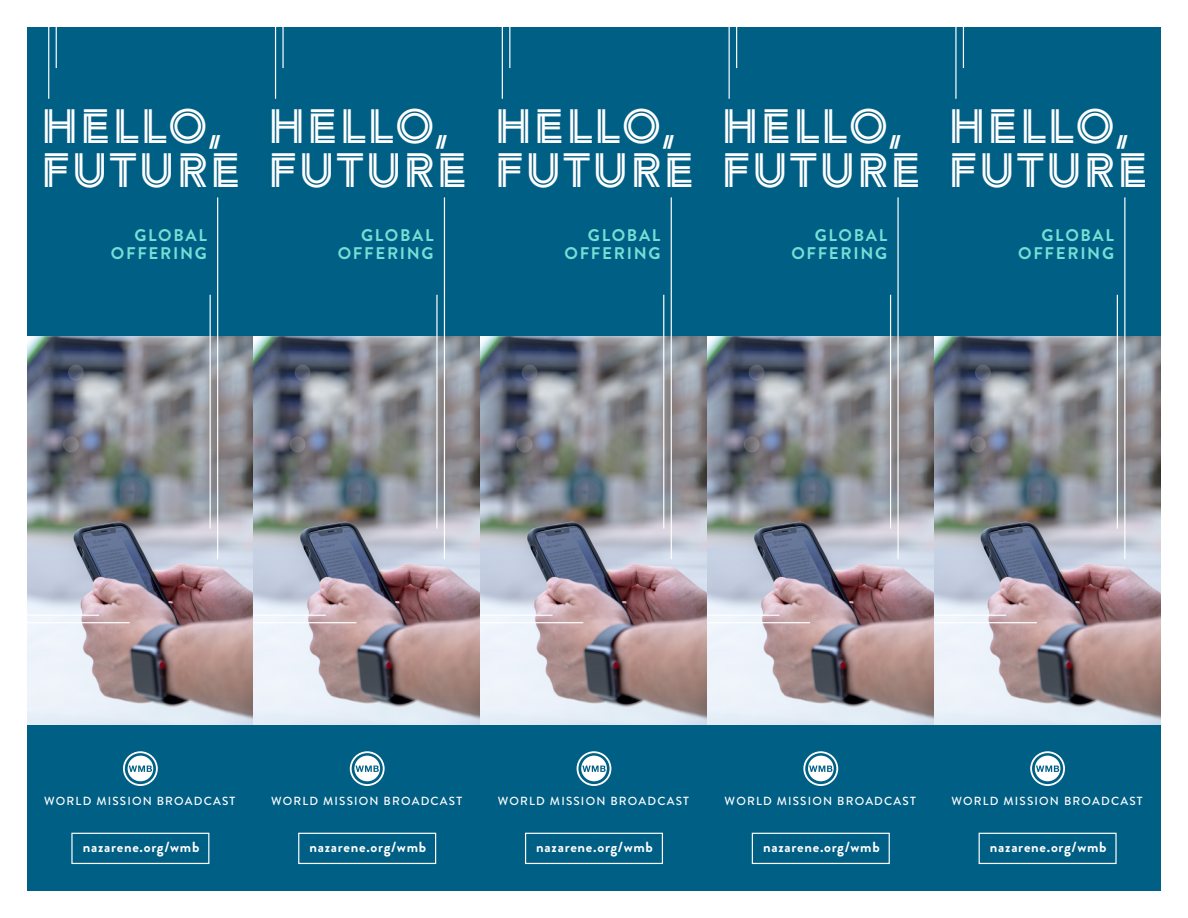
<style>
.page{position:relative;width:1188px;height:918px;background:#fff}
.page>*{position:absolute;margin:0;border:0;box-sizing:border-box;transform-origin:0 0}
.t1{font:47.85px/45px "Arya Double";letter-spacing:.045em;color:#fff}
.t2{font:700 16.95px/18px "Brandon Grotesque";letter-spacing:.1em;color:#77ded5;text-align:right}
.t3{font:700 14.7px "Brandon Grotesque";letter-spacing:.05em;color:#fff}
.t4{font:500 11.7px "Brandon Grotesque";letter-spacing:.1em;color:#fff}
</style>
<div class="page">
<div style="left:27px;top:27px;width:227px;height:864px;background:#005f85"></div>
<img style="left:27px;top:336px;width:227px;height:389px">
<div style="left:71px;top:833px;width:138px;height:31px;border:1px solid #fff"></div>
<hr style="left:217px;top:197px;width:1px;height:362px;background:#fff">
<hr style="left:48px;top:27px;width:1px;height:72px;background:#fff">
<hr style="left:210px;top:295px;width:1px;height:234px;background:#fff">
<hr style="left:56px;top:27px;width:1px;height:41px;background:#fff">
<svg style="left:123px;top:751px;width:35px;height:35px"></svg>
<hr style="left:27px;top:622px;width:103px;height:1px;background:#fff">
<hr style="left:27px;top:615px;width:72px;height:1px;background:#fff">
<img style="left:254px;top:27px;width:227px;height:864px">
<div style="left:298px;top:833px;width:138px;height:31px;border:1px solid #fff"></div>
<hr style="left:444px;top:197px;width:1px;height:362px;background:#fff">
<hr style="left:275px;top:27px;width:1px;height:72px;background:#fff">
<hr style="left:436px;top:295px;width:2px;height:234px;background:#fff">
<hr style="left:282px;top:27px;width:2px;height:41px;background:#fff">
<svg style="left:350px;top:751px;width:35px;height:35px"></svg>
<hr style="left:254px;top:622px;width:102px;height:1px;background:#fff">
<hr style="left:254px;top:615px;width:72px;height:1px;background:#fff">
<img style="left:481px;top:27px;width:226px;height:864px">
<div style="left:525px;top:833px;width:138px;height:31px;border:1px solid #fff"></div>
<hr style="left:671px;top:197px;width:1px;height:362px;background:#fff">
<hr style="left:502px;top:27px;width:1px;height:72px;background:#fff">
<hr style="left:663px;top:295px;width:1px;height:234px;background:#fff">
<hr style="left:509px;top:27px;width:1px;height:41px;background:#fff">
<svg style="left:577px;top:751px;width:34px;height:35px"></svg>
<hr style="left:481px;top:622px;width:102px;height:1px;background:#fff">
<hr style="left:481px;top:615px;width:72px;height:1px;background:#fff">
<img style="left:707px;top:27px;width:227px;height:864px">
<div style="left:752px;top:833px;width:138px;height:31px;border:1px solid #fff"></div>
<hr style="left:897px;top:197px;width:2px;height:362px;background:#fff">
<hr style="left:729px;top:27px;width:1px;height:72px;background:#fff">
<hr style="left:890px;top:295px;width:1px;height:234px;background:#fff">
<hr style="left:736px;top:27px;width:1px;height:41px;background:#fff">
<svg style="left:803px;top:751px;width:35px;height:35px"></svg>
<hr style="left:707px;top:622px;width:103px;height:1px;background:#fff">
<hr style="left:707px;top:615px;width:72px;height:1px;background:#fff">
<img style="left:934px;top:27px;width:227px;height:864px">
<div style="left:979px;top:833px;width:138px;height:31px;border:1px solid #fff"></div>
<hr style="left:1124px;top:197px;width:1px;height:362px;background:#fff">
<hr style="left:955px;top:27px;width:2px;height:72px;background:#fff">
<hr style="left:1117px;top:295px;width:1px;height:234px;background:#fff">
<hr style="left:963px;top:27px;width:1px;height:41px;background:#fff">
<svg style="left:1030px;top:751px;width:35px;height:35px"></svg>
<hr style="left:934px;top:622px;width:103px;height:1px;background:#fff">
<hr style="left:934px;top:615px;width:72px;height:1px;background:#fff">
<h1 class="t1" style="left:42px;top:103px;width:201px">HELLO,<br>FUTURE</h1>
<h2 class="t2" style="left:111px;top:226px;width:97px">GLOBAL<br>OFFERING</h2>
<h1 class="t1" style="left:268px;top:103px;width:201px">HELLO,<br>FUTURE</h1>
<h2 class="t2" style="left:338px;top:226px;width:97px">GLOBAL<br>OFFERING</h2>
<h1 class="t1" style="left:495px;top:103px;width:201px">HELLO,<br>FUTURE</h1>
<h2 class="t2" style="left:565px;top:226px;width:97px">GLOBAL<br>OFFERING</h2>
<h1 class="t1" style="left:722px;top:103px;width:201px">HELLO,<br>FUTURE</h1>
<h2 class="t2" style="left:791px;top:226px;width:97px">GLOBAL<br>OFFERING</h2>
<h1 class="t1" style="left:949px;top:103px;width:201px">HELLO,<br>FUTURE</h1>
<h2 class="t2" style="left:1018px;top:226px;width:97px">GLOBAL<br>OFFERING</h2>
<p class="t4" style="left:44px;top:792px;width:193px">WORLD MISSION BROADCAST</p>
<p class="t3" style="left:83px;top:837px;width:118px">nazarene.org/wmb</p>
<p class="t4" style="left:271px;top:792px;width:193px">WORLD MISSION BROADCAST</p>
<p class="t3" style="left:310px;top:837px;width:118px">nazarene.org/wmb</p>
<p class="t4" style="left:498px;top:792px;width:193px">WORLD MISSION BROADCAST</p>
<p class="t3" style="left:536px;top:837px;width:118px">nazarene.org/wmb</p>
<p class="t4" style="left:725px;top:792px;width:193px">WORLD MISSION BROADCAST</p>
<p class="t3" style="left:763px;top:837px;width:118px">nazarene.org/wmb</p>
<p class="t4" style="left:951px;top:792px;width:193px">WORLD MISSION BROADCAST</p>
<p class="t3" style="left:990px;top:837px;width:118px">nazarene.org/wmb</p>
</div>
